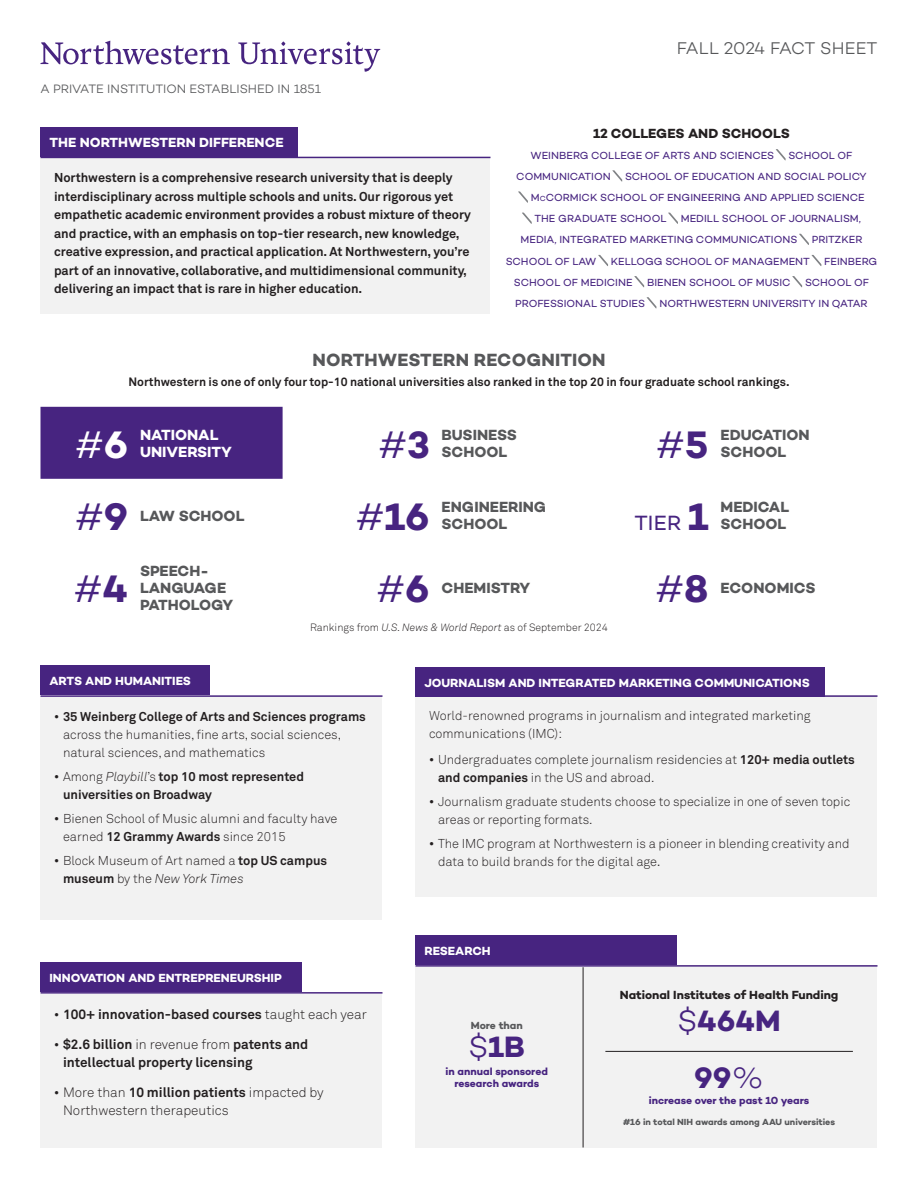
<style>
.page{position:relative;width:918px;height:1188px;background:#fff}
.page>*{position:absolute;margin:0;border:0;box-sizing:border-box;transform-origin:0 0}
.t1{font:300 39px "Campton";color:#472480}
.t2{font:700 39px "Campton";color:#472480}
.t3{font:300 39px "Campton";color:#fff}
.t4{font:700 30px "Campton";color:#472480}
.t5{font:21px "Campton";color:#472480}
.t6{font:700 18px "Campton";letter-spacing:.01em;color:#57585a}
.t7{font:300 17.25px "Campton";letter-spacing:-.015em;color:#57585a}
.t8{font:700 15px/17.2px "Campton";color:#57585a}
.t9{font:700 15px/17.2px "Campton";color:#fff}
.t10{font:700 13.5px/18px "Akkurat Pro";color:#231f20}
.t11{font:300 13.5px/18px "Akkurat Pro";color:#231f20}
.t12{font:700 13.5px "Campton";color:#fff}
.t13{font:700 13.5px "Campton";color:#231f20}
.t14{font:300 12.75px/18px "Akkurat Pro";color:#231f20}
.t15{font:700 12.75px/18.5px "Akkurat Pro";color:#231f20}
.t16{font:300 12.3px "Campton";color:#57585a}
.t17{font:700 12px "Akkurat Pro";color:#231f20}
.t18{font:700 12px "Campton";color:#fff}
.t19{font:700 12px "Campton";color:#231f20}
.t20{font:10.5px/21.1px "Campton";color:#472480}
.t21{font:700 10.5px/12px "Campton";letter-spacing:-.005em;color:#472480;text-align:center}
.t22{font:300 10.5px "Akkurat Pro";color:#231f20}
.t23{font:700 10.5px "Campton";letter-spacing:-.005em;color:#57585a}
.t24{font:700 9px "Campton";color:#57585a}
.s1{font-size:7.5px}
.s2{font-weight:700}
.s3{font-weight:300}
.s4{font-weight:700;font-size:39px}
.s5{font-style:italic}
.s6{font-weight:300;font-style:italic}
.s7{font-family:"Calibri";font-weight:400}
</style>
<div class="page">
<div style="left:416px;top:695px;width:462px;height:201px;background:#f2f2f2"></div>
<div style="left:40px;top:157px;width:450px;height:157px;background:#f2f2f2"></div>
<div style="left:416px;top:667px;width:409px;height:30px;background:#472480"></div>
<div style="left:40px;top:127px;width:258px;height:30px;background:#472480"></div>
<svg style="left:776px;top:149px;width:10px;height:11px"></svg>
<svg style="left:612px;top:170px;width:10px;height:12px"></svg>
<svg style="left:518px;top:191px;width:10px;height:12px"></svg>
<svg style="left:522px;top:213px;width:10px;height:11px"></svg>
<svg style="left:668px;top:213px;width:10px;height:11px"></svg>
<svg style="left:799px;top:234px;width:10px;height:11px"></svg>
<svg style="left:598px;top:255px;width:10px;height:11px"></svg>
<svg style="left:812px;top:255px;width:9px;height:11px"></svg>
<svg style="left:634px;top:276px;width:10px;height:11px"></svg>
<svg style="left:792px;top:276px;width:10px;height:11px"></svg>
<svg style="left:647px;top:297px;width:9px;height:11px"></svg>
<div style="left:40px;top:407px;width:243px;height:72px;background:#472480"></div>
<hr style="left:466px;top:695px;width:412px;height:2px;background:#472480">
<hr style="left:40px;top:157px;width:450px;height:1px;background:#472480">
<div style="left:40px;top:994px;width:342px;height:154px;background:#f2f2f2"></div>
<div style="left:40px;top:962px;width:262px;height:30px;background:#472480"></div>
<hr style="left:40px;top:992px;width:342px;height:2px;background:#472480">
<div style="left:416px;top:966px;width:462px;height:182px;background:#f2f2f2"></div>
<div style="left:416px;top:935px;width:261px;height:30px;background:#472480"></div>
<hr style="left:416px;top:965px;width:462px;height:2px;background:#472480">
<hr style="left:605px;top:1051px;width:248px;height:1px;background:#231f20">
<hr style="left:583px;top:967px;width:1px;height:181px;background:#231f20">
<div style="left:40px;top:696px;width:342px;height:224px;background:#f2f2f2"></div>
<div style="left:40px;top:665px;width:170px;height:30px;background:#472480"></div>
<hr style="left:40px;top:695px;width:342px;height:2px;background:#472480">
<svg style="left:41px;top:41px;width:189px;height:23px"></svg>
<svg style="left:238px;top:42px;width:142px;height:30px"></svg>
<p class="t16" style="left:40px;top:81px;width:282px">A PRIVATE INSTITUTION ESTABLISHED IN 1851</p>
<p class="t12" style="left:50px;top:134px;width:236px">THE NORTHWESTERN DIFFERENCE</p>
<p class="t15" style="left:54px;top:169px;width:418px">Northwestern is a comprehensive research university that is deeply interdisciplinary across multiple schools and units. Our rigorous yet empathetic academic environment provides a robust mixture of theory and practice, with an emphasis on top-tier research, new knowledge, creative expression, and practical application. At Northwestern, you’re part of an innovative, collaborative, and multidimensional community, delivering an impact that is rare in higher education.</p>
<p class="t7" style="left:677px;top:38px;width:202px">FALL 2024 FACT SHEET</p>
<p class="t13" style="left:593px;top:124px;width:198px">12 COLLEGES AND SCHOOLS</p>
<p class="t20" style="left:531px;top:144px;width:245px">WEINBERG COLLEGE OF ARTS AND SCIENCES</p>
<p class="t20" style="left:788px;top:144px;width:65px">SCHOOL OF</p>
<p class="t20" style="left:516px;top:166px;width:96px">COMMUNICATION</p>
<p class="t20" style="left:625px;top:166px;width:243px">SCHOOL OF EDUCATION AND SOCIAL POLICY</p>
<p class="t20" style="left:531px;top:187px;width:335px">M<span class="s1">C</span>CORMICK SCHOOL OF ENGINEERING AND APPLIED SCIENCE</p>
<p class="t20" style="left:535px;top:208px;width:133px">THE GRADUATE SCHOOL</p>
<p class="t20" style="left:521px;top:208px;width:342px;text-indent:160px">MEDILL SCHOOL OF JOURNALISM,<br>MEDIA, INTEGRATED MARKETING COMMUNICATIONS</p>
<p class="t20" style="left:812px;top:229px;width:52px">PRITZKER</p>
<p class="t20" style="left:506px;top:250px;width:92px">SCHOOL OF LAW</p>
<p class="t20" style="left:611px;top:250px;width:200px">KELLOGG SCHOOL OF MANAGEMENT</p>
<p class="t20" style="left:824px;top:250px;width:55px">FEINBERG</p>
<p class="t20" style="left:514px;top:271px;width:120px">SCHOOL OF MEDICINE</p>
<p class="t20" style="left:647px;top:271px;width:145px">BIENEN SCHOOL OF MUSIC</p>
<p class="t20" style="left:805px;top:271px;width:65px">SCHOOL OF</p>
<p class="t20" style="left:515px;top:293px;width:131px">PROFESSIONAL STUDIES</p>
<p class="t20" style="left:659px;top:293px;width:210px">NORTHWESTERN UNIVERSITY IN QATAR</p>
<p class="t6" style="left:312px;top:348px;width:295px">NORTHWESTERN RECOGNITION</p>
<p class="t17" style="left:128px;top:375px;width:663px">Northwestern is one of only four top-10 national universities also ranked in the top 20 in four graduate school rankings.</p>
<p class="t3" style="left:75px;top:421px;width:55px">#<span class="s2">6</span></p>
<p class="t9" style="left:140px;top:426px;width:93px">NATIONAL<br>UNIVERSITY</p>
<p class="t1" style="left:378px;top:421px;width:53px">#<span class="s2">3</span></p>
<p class="t8" style="left:442px;top:426px;width:77px">BUSINESS<br>SCHOOL</p>
<p class="t1" style="left:656px;top:421px;width:54px">#<span class="s2">5</span></p>
<p class="t8" style="left:721px;top:426px;width:91px">EDUCATION<br>SCHOOL</p>
<p class="t1" style="left:75px;top:493px;width:55px">#<span class="s2">9</span></p>
<p class="t8" style="left:140px;top:507px;width:106px">LAW SCHOOL</p>
<p class="t2" style="left:356px;top:492px;width:75px"><span class="s3">#</span>16</p>
<p class="t8" style="left:442px;top:498px;width:106px">ENGINEERING<br>SCHOOL</p>
<p class="t5" style="left:634px;top:510px;width:76px">TIER <span class="s4">1</span></p>
<p class="t8" style="left:721px;top:498px;width:70px">MEDICAL<br>SCHOOL</p>
<p class="t1" style="left:74px;top:565px;width:56px">#<span class="s2">4</span></p>
<p class="t8" style="left:140px;top:562px;width:95px">SPEECH-<br>LANGUAGE<br>PATHOLOGY</p>
<p class="t1" style="left:377px;top:565px;width:55px">#<span class="s2">6</span></p>
<p class="t8" style="left:442px;top:579px;width:90px">CHEMISTRY</p>
<p class="t1" style="left:656px;top:565px;width:55px">#<span class="s2">8</span></p>
<p class="t8" style="left:721px;top:579px;width:96px">ECONOMICS</p>
<p class="t18" style="left:50px;top:673px;width:143px">ARTS AND HUMANITIES</p>
<p class="t22" style="left:310px;top:621px;width:299px">Rankings from <span class="s5">U.S. News &amp; World Report</span> as of September 2024</p>
<p class="t18" style="left:424px;top:675px;width:387px">JOURNALISM AND INTEGRATED MARKETING COMMUNICATIONS</p>
<p class="t14" style="left:63px;top:708px;width:304px;text-indent:-9px">• <span class="s2">35 Weinberg College of Arts and Sciences programs </span>across the humanities, fine arts, social sciences, natural sciences, and mathematics</p>
<p class="t15" style="left:63px;top:767px;width:243px;line-height:18px;text-indent:-9px">• <span class="s3">Among</span> <span class="s6">Playbill</span><span class="s3">’s</span> top 10 most represented universities on Broadway</p>
<p class="t14" style="left:63px;top:810px;width:276px;text-indent:-9px">• Bienen School of Music alumni and faculty have earned <span class="s2">12 Grammy Awards</span> since 2015</p>
<p class="t14" style="left:63px;top:852px;width:266px;text-indent:-9px">• Block Museum of Art named a <span class="s2">top US campus museum</span> by the <span class="s5">New York Times</span></p>
<p class="t18" style="left:50px;top:970px;width:234px">INNOVATION AND ENTREPRENEURSHIP</p>
<p class="t10" style="left:54px;top:1005px;width:314px">• 100+ innovation-based courses <span class="s3">taught each year</span></p>
<p class="t10" style="left:63px;top:1035px;width:247px;text-indent:-9px">• $2.6 billion <span class="s3">in revenue from</span> patents and intellectual property licensing</p>
<p class="t11" style="left:63px;top:1083px;width:262px;text-indent:-9px">• More than <span class="s2">10 million patients</span> impacted by<br>Northwestern therapeutics</p>
<p class="t14" style="left:429px;top:707px;width:383px">World-renowned programs in journalism and integrated marketing communications (IMC):</p>
<p class="t14" style="left:438px;top:750px;width:418px;text-indent:-9px">• Undergraduates complete journalism residencies at <span class="s2">120+ media outlets and companies</span> in the US and abroad.</p>
<p class="t14" style="left:438px;top:792px;width:414px;text-indent:-9px">• Journalism graduate students choose to specialize in one of seven topic areas or reporting formats.</p>
<p class="t14" style="left:438px;top:834px;width:413px;text-indent:-9px">• The IMC program at Northwestern is a pioneer in blending creativity and data to build brands for the digital age<span class="s7">.</span></p>
<p class="t18" style="left:424px;top:943px;width:68px">RESEARCH</p>
<p class="t23" style="left:471px;top:1018px;width:54px">More than</p>
<p class="t4" style="left:469px;top:1028px;width:58px"><span class="s3">$</span>1B</p>
<p class="t21" style="left:446px;top:1065px;width:104px">in annual sponsored research awards</p>
<p class="t19" style="left:620px;top:987px;width:220px">National Institutes of Health Funding</p>
<p class="t4" style="left:677px;top:1001px;width:105px"><span class="s3">$</span>464M</p>
<p class="t4" style="left:694px;top:1058px;width:71px">99<span class="s3">%</span></p>
<p class="t21" style="left:649px;top:1094px;width:162px">increase over the past 10 years</p>
<p class="t24" style="left:623px;top:1116px;width:213px">#16 in total NIH awards among AAU universities</p>
</div>
